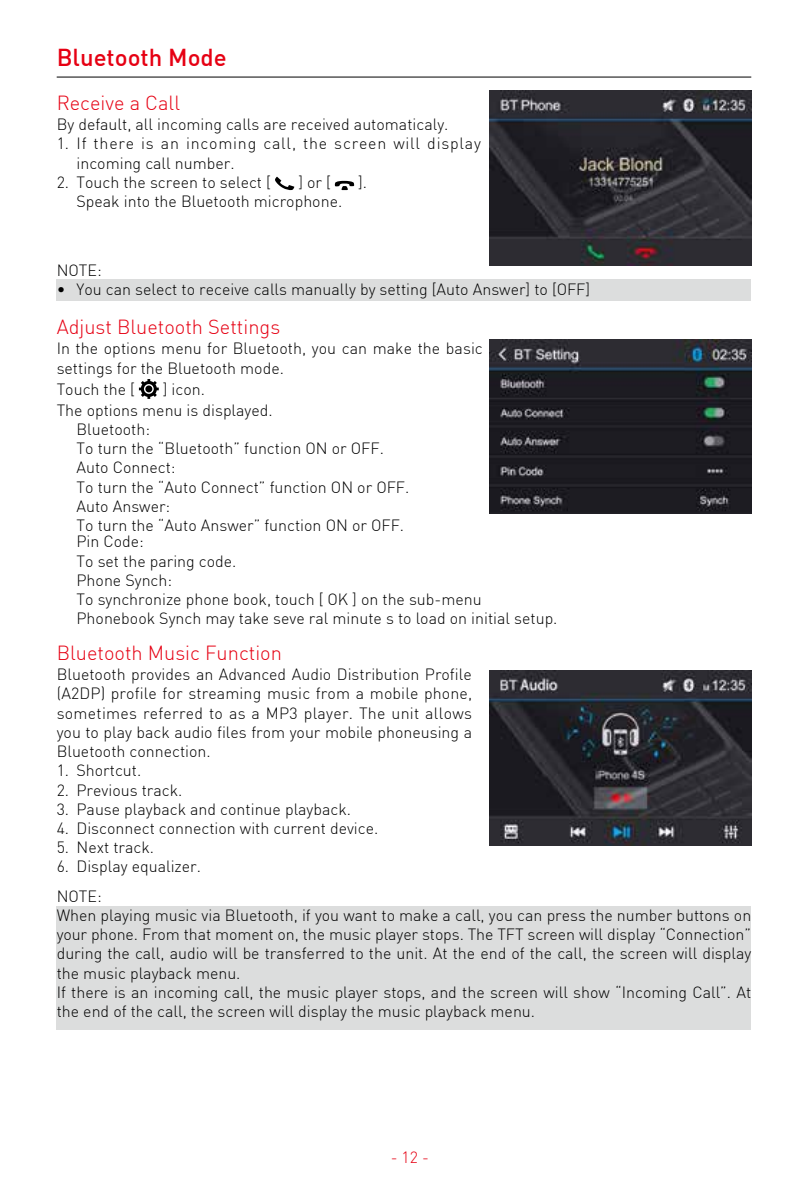
<style>
.page{position:relative;width:808px;height:1191px;background:#fff}
.page>*{position:absolute;margin:0;border:0;box-sizing:border-box;transform-origin:0 0}
.t1{font:500 24px "DIN";color:#e60013}
.t2{font:300 20px "DIN";color:#e60013}
.t3{font:300 16px/19.2px "DIN";color:#000}
.t4{font:300 16px/19.2px "DIN";letter-spacing:.05em;color:#000}
.t5{font:300 16px "DIN";color:#e60013}
</style>
<div class="page">
<hr style="left:57px;top:77px;width:694px;height:1px;background:#000">
<div style="left:57px;top:905px;width:694px;height:124px;background:#dcdddd"></div>
<div style="left:57px;top:279px;width:694px;height:21px;background:#dcdddd"></div>
<svg style="left:275px;top:177px;width:19px;height:13px"></svg>
<svg style="left:335px;top:181px;width:19px;height:9px"></svg>
<img style="left:489px;top:91px;width:262px;height:175px">
<img style="left:489px;top:339px;width:262px;height:175px">
<img style="left:489px;top:670px;width:262px;height:175px">
<svg style="left:139px;top:379px;width:20px;height:20px"></svg>
<div style="left:145px;top:385px;width:7px;height:7px;background:#000;border-radius:50%"></div>
<h1 class="t1" style="left:57px;top:42px;width:172px">Bluetooth Mode</h1>
<p class="t2" style="left:57px;top:90px;width:125px">Receive a Call</p>
<p class="t3" style="left:57px;top:115px;width:393px">By default, all incoming calls are received automaticaly.</p>
<p class="t4" style="left:77px;top:134px;width:406px;text-indent:-20px">1. If there is an incoming call, the screen will display incoming call number.</p>
<p class="t3" style="left:57px;top:172px;width:216px">2. Touch the screen to select [</p>
<p class="t3" style="left:298px;top:172px;width:34px">] or [</p>
<p class="t3" style="left:358px;top:172px;width:10px">].</p>
<p class="t3" style="left:77px;top:191px;width:267px">Speak into the Bluetooth microphone.</p>
<p class="t3" style="left:57px;top:260px;width:47px">NOTE:</p>
<p class="t3" style="left:57px;top:279px;width:535px">• You can select to receive calls manually by setting [Auto Answer] to [OFF]</p>
<p class="t2" style="left:57px;top:314px;width:225px">Adjust Bluetooth Settings</p>
<p class="t3" style="left:57px;top:339px;width:428px">In the options menu for Bluetooth, you can make the basic settings for the Bluetooth mode.</p>
<p class="t3" style="left:57px;top:379px;width:80px">Touch the [</p>
<p class="t3" style="left:57px;top:378px;width:218px;line-height:21.2px;text-indent:106px">] icon.<br>The options menu is displayed.</p>
<p class="t3" style="left:77px;top:419px;width:334px">Bluetooth:<br>To turn the “Bluetooth” function ON or OFF.<br>Auto Connect:<br>To turn the “Auto Connect” function ON or OFF.<br>Auto Answer:<br>To turn the “Auto Answer” function ON or OFF.</p>
<p class="t3" style="left:77px;top:532px;width:482px">Pin Code:<br>To set the paring code.<br>Phone Synch:<br>To synchronize phone book, touch [ OK ] on the sub-menu<br>Phonebook Synch may take seve ral minute s to load on initial setup.</p>
<p class="t2" style="left:57px;top:640px;width:227px">Bluetooth Music Function</p>
<p class="t3" style="left:57px;top:665px;width:417px;text-align:justify">Bluetooth provides an Advanced Audio Distribution Profile (A2DP) profile for streaming music from a mobile phone, sometimes referred to as a MP3 player. The unit allows you to play back audio files from your mobile phoneusing a Bluetooth connection.</p>
<p class="t3" style="left:57px;top:761px;width:86px">1. Shortcut.</p>
<p class="t3" style="left:57px;top:780px;width:127px">2. Previous track.</p>
<p class="t3" style="left:57px;top:799px;width:296px">3. Pause playback and continue playback.</p>
<p class="t3" style="left:57px;top:818px;width:323px">4. Disconnect connection with current device.</p>
<p class="t3" style="left:57px;top:837px;width:99px">5. Next track.</p>
<p class="t3" style="left:57px;top:851px;width:146px;line-height:29.4px">6. Display equalizer.<br>NOTE:</p>
<p class="t3" style="left:57px;top:905px;width:696px">When playing music via Bluetooth, if you want to make a call, you can press the number buttons on your phone. From that moment on, the music player stops. The TFT screen will display “Connection” during the call, audio will be transferred to the unit. At the end of the call, the screen will display the music playback menu.<br>If there is an incoming call, the music player stops, and the screen will show “Incoming Call”. At the end of the call, the screen will display the music playback menu.</p>
<p class="t5" style="left:391px;top:1147px;width:40px">- 12 -</p>
</div>
